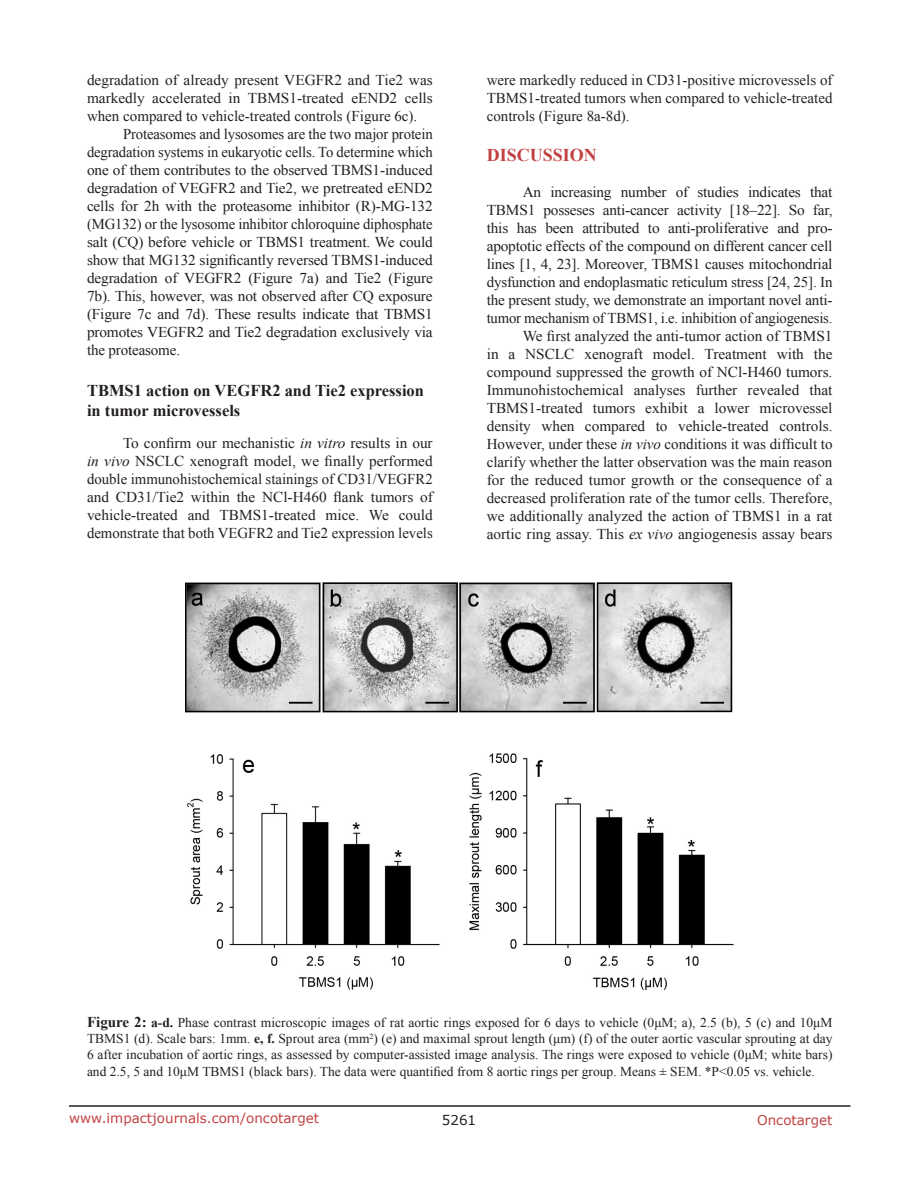
<style>
.page{position:relative;width:918px;height:1188px;background:#fff}
.page>*{position:absolute;margin:0;border:0;box-sizing:border-box;transform-origin:0 0}
.Heading{font:700 18px "Times New Roman";color:#c24141}
.SubHeading{font:700 16.5px/19.8px "Times New Roman";color:#231f20}
.BodyText{font:15px/18px "Times New Roman";color:#231f20;text-align:justify}
.figuretext{font:13.5px/16.2px "Times New Roman";color:#231f20;text-align:justify}
.t1{font:13.5px "Verdana";color:#c24141}
.t2{font:13.5px "Verdana";color:#231f20}
.s1{font-style:italic}
.s2{font-weight:700;font-size:15px}
.s3{font-weight:700}
</style>
<div class="page">
<hr style="left:69px;top:1105px;width:781px;height:2px;background:#231f20">
<img style="left:186px;top:582px;width:548px;height:408px">
<p class="BodyText" style="left:87px;top:71px;width:347px">degradation of already present VEGFR2 and Tie2 was markedly accelerated in TBMS1-treated eEND2 cells when compared to vehicle-treated controls (Figure 6c).</p>
<p class="BodyText" style="left:87px;top:125px;width:347px;text-indent:36px">Proteasomes and lysosomes are the two major protein degradation systems in eukaryotic cells. To determine which one of them contributes to the observed TBMS1-induced degradation of VEGFR2 and Tie2, we pretreated eEND2 cells for 2h with the proteasome inhibitor (R)-MG-132 (MG132) or the lysosome inhibitor chloroquine diphosphate salt (CQ) before vehicle or TBMS1 treatment. We could show that MG132 significantly reversed TBMS1-induced degradation of VEGFR2 (Figure 7a) and Tie2 (Figure 7b). This, however, was not observed after CQ exposure (Figure 7c and 7d). These results indicate that TBMS1 promotes VEGFR2 and Tie2 degradation exclusively via the proteasome.</p>
<p class="SubHeading" style="left:87px;top:380px;width:339px">TBMS1 action on VEGFR2 and Tie2 expression in tumor microvessels</p>
<p class="BodyText" style="left:87px;top:433px;width:347px;text-indent:36px">To confirm our mechanistic <span class="s1">in vitro</span> results in our <span class="s1">in vivo</span> NSCLC xenograft model, we finally performed double immunohistochemical stainings of CD31/VEGFR2 and CD31/Tie2 within the NCl-H460 flank tumors of vehicle-treated and TBMS1-treated mice. We could demonstrate that both VEGFR2 and Tie2 expression levels</p>
<p class="BodyText" style="left:487px;top:71px;width:347px">were markedly reduced in CD31-positive microvessels of TBMS1-treated tumors when compared to vehicle-treated controls (Figure 8a-8d).</p>
<p class="Heading" style="left:487px;top:143px;width:112px">DISCUSSION</p>
<p class="BodyText" style="left:487px;top:183px;width:347px;text-indent:36px">An increasing number of studies indicates that TBMS1 posseses anti-cancer activity [18–22]. So far, this has been attributed to anti-proliferative and pro&shy;apoptotic effects of the compound on different cancer cell lines [1, 4, 23]. Moreover, TBMS1 causes mitochondrial dysfunction and endoplasmatic reticulum stress [24, 25]. In the present study, we demonstrate an important novel anti&shy;tumor mechanism of TBMS1, i.e. inhibition of angiogenesis.</p>
<p class="BodyText" style="left:487px;top:327px;width:347px;text-indent:36px">We first analyzed the anti-tumor action of TBMS1 in a NSCLC xenograft model. Treatment with the compound suppressed the growth of NCl-H460 tumors.<br>Immunohistochemical analyses further revealed that TBMS1-treated tumors exhibit a lower microvessel density when compared to vehicle-treated controls.<br>However, under these <span class="s1">in vivo</span> conditions it was difficult to clarify whether the latter observation was the main reason for the reduced tumor growth or the consequence of a decreased proliferation rate of the tumor cells. Therefore, we additionally analyzed the action of TBMS1 in a rat aortic ring assay. This <span class="s1">ex vivo</span> angiogenesis assay bears</p>
<p class="figuretext" style="left:87px;top:1014px;width:747px"><span class="s2">Figure 2:</span> <span class="s3">a-d.</span> Phase contrast microscopic images of rat aortic rings exposed for 6 days to vehicle (0μM; a), 2.5 (b), 5 (c) and 10μM TBMS1 (d). Scale bars: 1mm. <span class="s3">e, f.</span> Sprout area (mm<sup>2</sup>) (e) and maximal sprout length (μm) (f) of the outer aortic vascular sprouting at day 6 after incubation of aortic rings, as assessed by computer-assisted image analysis. The rings were exposed to vehicle (0μM; white bars) and 2.5, 5 and 10μM TBMS1 (black bars). The data were quantified from 8 aortic rings per group. Means ± SEM. *P&lt;0.05 vs. vehicle.</p>
<p class="t1" style="left:69px;top:1109px;width:252px">www.impactjournals.com/oncotarget</p>
<p class="t2" style="left:442px;top:1111px;width:36px">5261</p>
<p class="t1" style="left:757px;top:1111px;width:77px">Oncotarget</p>
</div>
